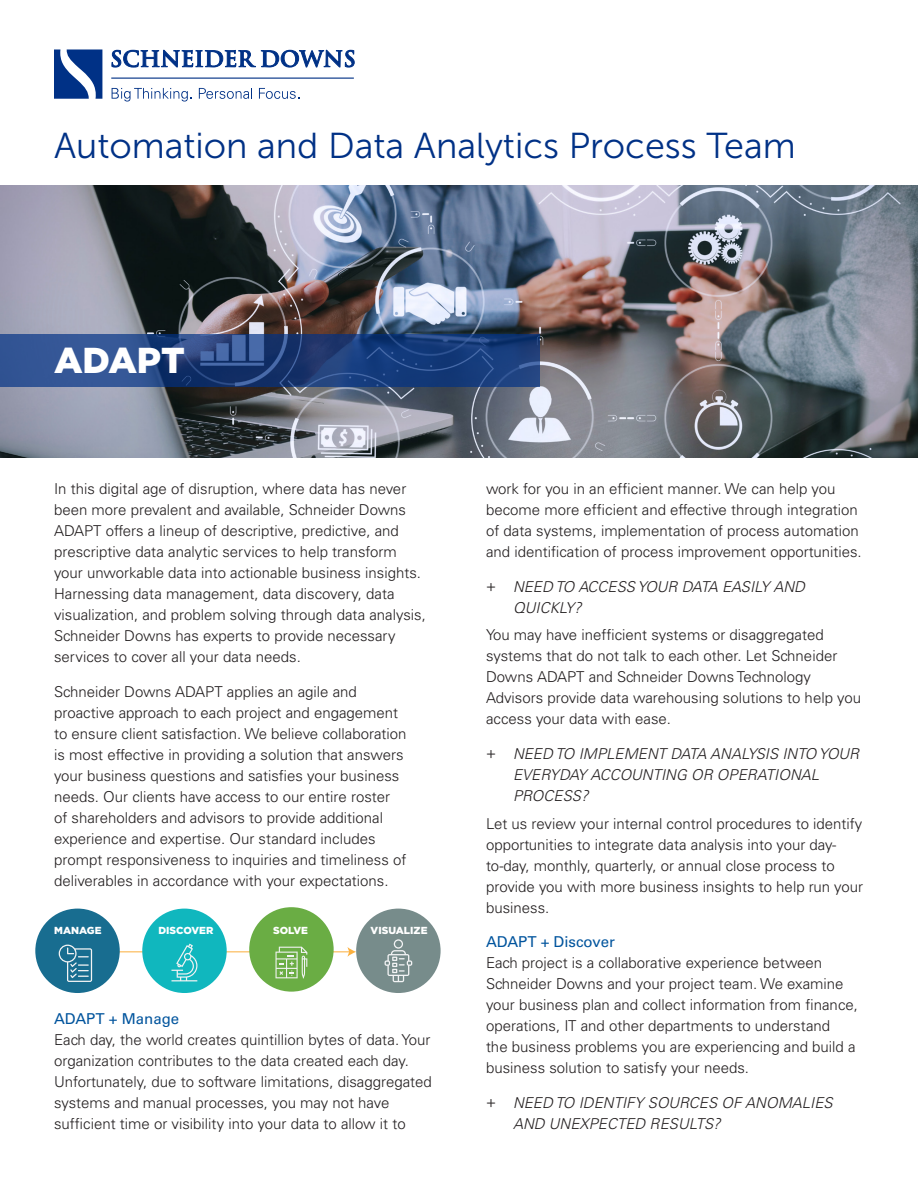
<style>
.page{position:relative;width:918px;height:1188px;background:#fff}
.page>*{position:absolute;margin:0;border:0;box-sizing:border-box;transform-origin:0 0}
.t1{font:36px "Museo Sans 300";color:#003186}
.t2{font:900 36px "Gotham";color:#fff}
.t3{font:300 15px/21px "Univers LT";color:#231f20}
.t4{font:italic 300 15px/21px "Univers LT";color:#231f20}
.t5{font:15px "Univers LT";color:#01549d}
.t6{font:900 10.2px "Gotham";color:#fff}
.s1{font-family:"Tw Cen";font-weight:400;font-style:normal}
</style>
<div class="page">
<hr style="left:111px;top:78px;width:243px;height:1px;background:#003186">
<svg style="left:54px;top:50px;width:48px;height:49px"></svg>
<svg style="left:112px;top:88px;width:80px;height:14px"></svg>
<svg style="left:199px;top:88px;width:53px;height:11px"></svg>
<svg style="left:259px;top:88px;width:40px;height:11px"></svg>
<svg style="left:111px;top:50px;width:244px;height:28px"></svg>
<img style="left:0;top:186px;width:918px;height:272px">
<svg style="left:0;top:335px;width:540px;height:52px"></svg>
<hr style="left:117px;top:951px;width:233px;height:1px;background:#fbb03f">
<svg style="left:347px;top:947px;width:9px;height:10px"></svg>
<div style="left:356px;top:909px;width:85px;height:84px;background:#778c8b;border-radius:50%"></div>
<div style="left:35px;top:909px;width:85px;height:84px;background:#186d90;border-radius:50%"></div>
<svg style="left:59px;top:945px;width:33px;height:37px"></svg>
<svg style="left:385px;top:939px;width:27px;height:43px"></svg>
<div style="left:142px;top:909px;width:85px;height:84px;background:#10b7be;border-radius:50%"></div>
<div style="left:249px;top:907px;width:85px;height:85px;background:#6aad44;border-radius:50%"></div>
<svg style="left:171px;top:944px;width:26px;height:37px"></svg>
<svg style="left:276px;top:947px;width:31px;height:31px"></svg>
<p class="t1" style="left:54px;top:126px;width:743px">Automation and Data Analytics Process Team</p>
<p class="t2" style="left:54px;top:340px;width:132px">ADAPT</p>
<p class="t3" style="left:54px;top:478px;width:373px">In this digital age of disruption, where data has never been more prevalent and available, Schneider Downs ADAPT offers a lineup of descriptive, predictive, and prescriptive data analytic services to help transform your unworkable data into actionable business insights.<br>Harnessing data management, data discovery, data visualization, and problem solving through data analysis, Schneider Downs has experts to provide necessary services to cover all your data needs.</p>
<p class="t3" style="left:54px;top:681px;width:354px">Schneider Downs ADAPT applies an agile and proactive approach to each project and engagement to ensure client satisfaction. We believe collaboration is most effective in providing a solution that answers your business questions and satisfies your business needs. Our clients have access to our entire roster of shareholders and advisors to provide additional experience and expertise. Our standard includes prompt responsiveness to inquiries and timeliness of deliverables in accordance with your expectations.</p>
<p class="t6" style="left:54px;top:924px;width:49px">MANAGE</p>
<p class="t6" style="left:158px;top:924px;width:56px">DISCOVER</p>
<p class="t6" style="left:273px;top:924px;width:36px">SOLVE</p>
<p class="t6" style="left:371px;top:924px;width:58px">VISUALIZE</p>
<p class="t5" style="left:54px;top:1010px;width:127px">ADAPT + Manage</p>
<p class="t3" style="left:54px;top:1029px;width:379px">Each day, the world creates quintillion bytes of data. Your organization contributes to the data created each day.<br>Unfortunately, due to software limitations, disaggregated systems and manual processes, you may not have sufficient time or visibility into your data to allow it to</p>
<p class="t3" style="left:486px;top:478px;width:377px">work for you in an efficient manner. We can help you become more efficient and effective through integration of data systems, implementation of process automation and identification of process improvement opportunities.</p>
<p class="t4" style="left:513px;top:576px;width:294px;text-indent:-27px"><span class="s1">+</span> NEED TO ACCESS YOUR DATA EASILY AND<br>QUICKLY?</p>
<p class="t3" style="left:486px;top:625px;width:377px">You may have inefficient systems or disaggregated systems that do not talk to each other. Let Schneider Downs ADAPT and Schneider Downs Technology Advisors provide data warehousing solutions to help you access your data with ease.</p>
<p class="t4" style="left:513px;top:743px;width:348px;text-indent:-27px"><span class="s1">+</span> NEED TO IMPLEMENT DATA ANALYSIS INTO YOUR<br>EVERYDAY ACCOUNTING OR OPERATIONAL<br>PROCESS?</p>
<p class="t3" style="left:486px;top:813px;width:379px">Let us review your internal control procedures to identify opportunities to integrate data analysis into your day&shy;to-day, monthly, quarterly, or annual close process to provide you with more business insights to help run your business.</p>
<p class="t5" style="left:486px;top:933px;width:131px">ADAPT + Discover</p>
<p class="t3" style="left:486px;top:952px;width:374px">Each project is a collaborative experience between Schneider Downs and your project team. We examine your business plan and collect information from finance, operations, IT and other departments to understand<br>the business problems you are experiencing and build a business solution to satisfy your needs.</p>
<p class="t4" style="left:513px;top:1092px;width:321px;text-indent:-27px"><span class="s1">+</span> NEED TO IDENTIFY SOURCES OF ANOMALIES<br>AND UNEXPECTED RESULTS?</p>
</div>
